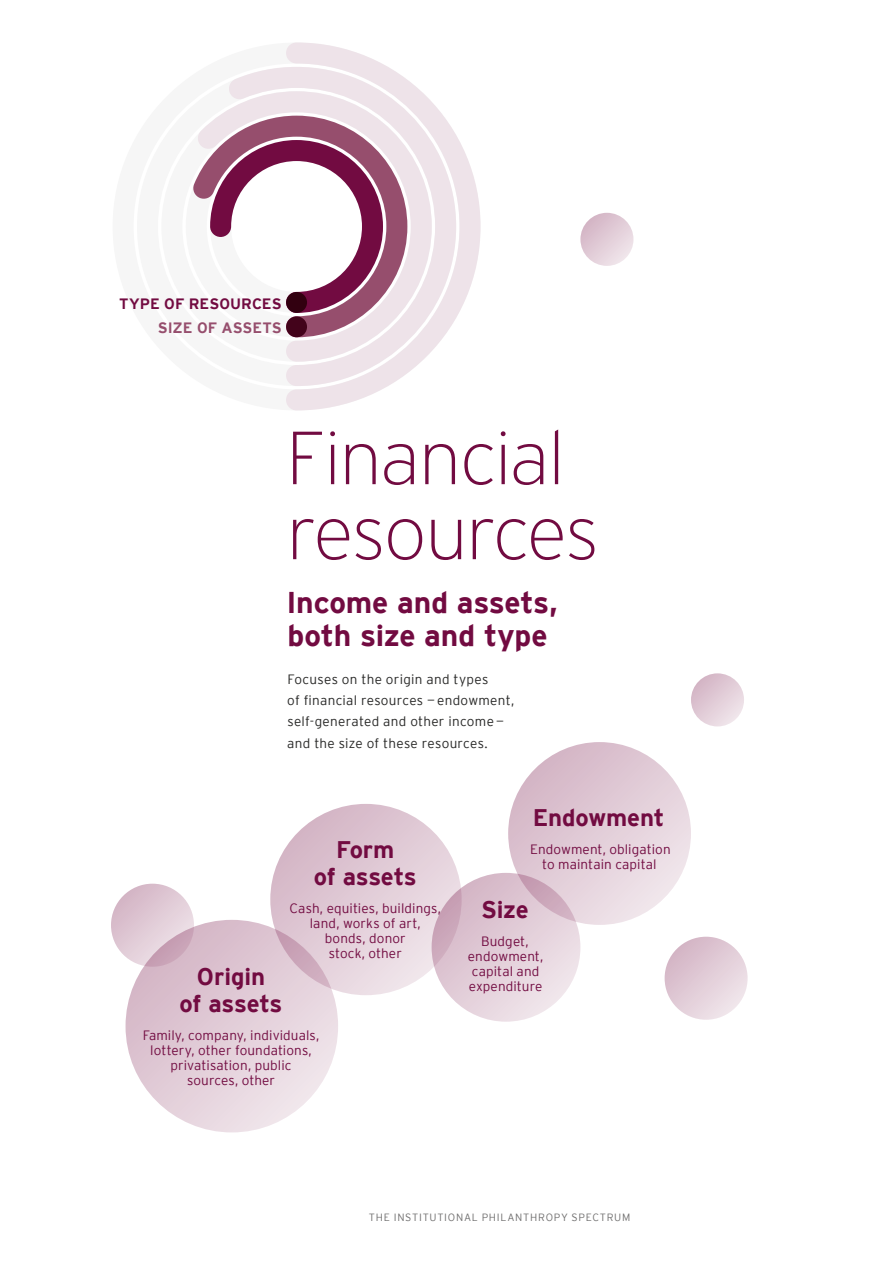
<style>
.page{position:relative;width:893px;height:1263px;background:#fff}
.page>*{position:absolute;margin:0;border:0;box-sizing:border-box;transform-origin:0 0}
.t1{font:200 75px/75px "Interstate";letter-spacing:-.02em;color:#720b41}
.t2{font:700 30px/33px "Interstate";letter-spacing:-.01em;color:#720b41}
.t3{font:700 24px/27px "Interstate";letter-spacing:-.01em;color:#720b41;text-align:center}
.t4{font:700 15px "Interstate";letter-spacing:.005em;color:#720b41}
.t5{font:700 15px "Interstate";letter-spacing:-.005em;color:#964e6d}
.t6{font:300 13.5px/15px "Interstate";letter-spacing:.005em;color:#720b41;text-align:center}
.t7{font:300 13.5px/21px "Interstate";letter-spacing:.02em;color:#282827}
.t8{font:300 10.5px "Interstate";letter-spacing:.07em;color:#706f6f}
</style>
<div class="page">
<svg style="left:197px;top:110px;width:31px;height:127px"></svg>
<svg style="left:228px;top:67px;width:58px;height:167px"></svg>
<svg style="left:286px;top:43px;width:194px;height:367px"></svg>
<div style="left:286px;top:316px;width:21px;height:21px;background:#43031b;border-radius:50%"></div>
<div style="left:286px;top:292px;width:21px;height:21px;background:#320010;border-radius:50%"></div>
<svg style="left:126px;top:920px;width:212px;height:212px;background:#e2cdd8"></svg>
<svg style="left:270px;top:804px;width:192px;height:191px;background:#e0cbd6"></svg>
<svg style="left:508px;top:742px;width:183px;height:183px;background:#e2cdd8"></svg>
<svg style="left:432px;top:873px;width:148px;height:149px;background:#dfc9d5"></svg>
<svg style="left:111px;top:884px;width:83px;height:83px;background:#dcc3d0"></svg>
<svg style="left:665px;top:937px;width:83px;height:83px;background:#e2cdd8"></svg>
<svg style="left:691px;top:673px;width:53px;height:53px;background:#e2cdd8"></svg>
<svg style="left:580px;top:213px;width:53px;height:53px;background:#e2cdd8"></svg>
<p class="t4" style="left:119px;top:296px;width:164px">TYPE OF RESOURCES</p>
<p class="t5" style="left:158px;top:320px;width:125px">SIZE OF ASSETS</p>
<h1 class="t1" style="left:286px;top:420px;width:315px">Financial resources</h1>
<h2 class="t2" style="left:286px;top:586px;width:273px">Income and assets, both size and type</h2>
<p class="t7" style="left:287px;top:669px;width:229px">Focuses on the origin and types<br>of financial resources — endowment, self-generated and other income — and the size of these resources.</p>
<h3 class="t3" style="left:314px;top:836px;width:104px">Form<br>of assets</h3>
<p class="t6" style="left:290px;top:901px;width:153px">Cash, equities, buildings, land, works of art, bonds, donor<br>stock, other</p>
<h3 class="t3" style="left:180px;top:963px;width:104px">Origin<br>of assets</h3>
<p class="t6" style="left:143px;top:1027px;width:178px">Family, company, individuals, lottery, other foundations, privatisation, public<br>sources, other</p>
<h3 class="t3" style="left:533px;top:804px;width:133px">Endowment</h3>
<p class="t6" style="left:530px;top:842px;width:142px">Endowment, obligation to maintain capital</p>
<h3 class="t3" style="left:481px;top:896px;width:49px">Size</h3>
<p class="t6" style="left:468px;top:933px;width:77px">Budget, endowment, capital and expenditure</p>
<p class="t8" style="left:369px;top:1211px;width:263px">THE INSTITUTIONAL PHILANTHROPY SPECTRUM</p>
</div>
